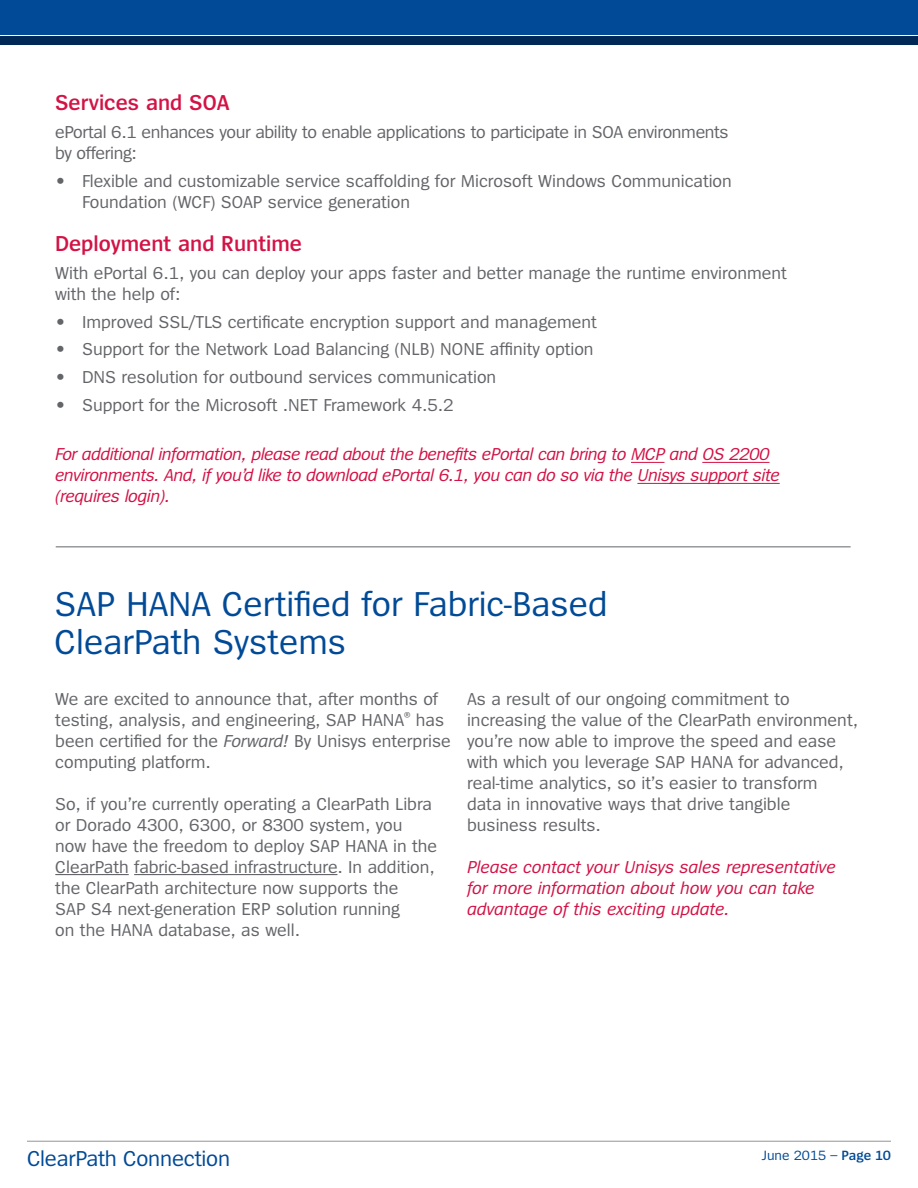
<style>
.page{position:relative;width:918px;height:1188px;background:#fff}
.page>*{position:absolute;margin:0;border:0;box-sizing:border-box;transform-origin:0 0}
.t1{font:36px/37.5px "Spiegel";color:#004a97}
.t2{font:600 22.5px "Spiegel";color:#d31245}
.t3{font:22.5px "Spiegel";letter-spacing:-.01em;color:#004a97}
.t4{font:18px/21px "Spiegel";color:#646569}
.t5{font:italic 18px/21px "Spiegel";letter-spacing:-.02em;color:#d31245}
.t6{font:italic 18px/21px "Spiegel";color:#d31245}
.t7{font:18px/21px "Spiegel";letter-spacing:-.02em;color:#646569}
.t8{font:13.95px "Spiegel";color:#004a97}
.s1{font-style:italic}
.s2{font-weight:600}
</style>
<div class="page">
<hr style="left:631px;top:462px;width:34px;height:1px;background:#d31245">
<hr style="left:702px;top:462px;width:68px;height:1px;background:#d31245">
<hr style="left:637px;top:483px;width:143px;height:1px;background:#d31245">
<hr style="left:27px;top:1141px;width:864px;height:1px;background:#939598">
<div style="left:0;top:0;width:918px;height:35px;background:#004a97"></div>
<div style="left:0;top:36px;width:918px;height:9px;background:#002856"></div>
<hr style="left:56px;top:546px;width:795px;height:1px;background:#646569">
<hr style="left:55px;top:874px;width:74px;height:1px;background:#646569">
<hr style="left:134px;top:874px;width:203px;height:1px;background:#646569">
<p class="t2" style="left:55px;top:91px;width:176px">Services and SOA</p>
<p class="t7" style="left:55px;top:122px;width:675px">ePortal 6.1 enhances your ability to enable applications to participate in SOA environments by offering:</p>
<p class="t4" style="left:82px;top:171px;width:651px;text-indent:-27px">• Flexible and customizable service scaffolding for Microsoft Windows Communication<br>Foundation (WCF) SOAP service generation</p>
<p class="t2" style="left:55px;top:232px;width:249px">Deployment and Runtime</p>
<p class="t4" style="left:55px;top:263px;width:733px">With ePortal 6.1, you can deploy your apps faster and better manage the runtime environment with the help of:</p>
<p class="t4" style="left:55px;top:312px;width:543px">• Improved SSL/TLS certificate encryption support and management</p>
<p class="t4" style="left:55px;top:340px;width:540px">• Support for the Network Load Balancing (NLB) NONE affinity option</p>
<p class="t4" style="left:55px;top:367px;width:443px">• DNS resolution for outbound services communication</p>
<p class="t4" style="left:55px;top:395px;width:400px">• Support for the Microsoft .NET Framework 4.5.2</p>
<p class="t5" style="left:55px;top:444px;width:726px">For additional information, please read about the benefits ePortal can bring to MCP and OS 2200 environments. And, if you’d like to download ePortal 6.1, you can do so via the Unisys support site (requires login).</p>
<h1 class="t1" style="left:55px;top:587px;width:554px">SAP HANA Certified for Fabric-Based<br>ClearPath Systems</h1>
<p class="t4" style="left:55px;top:689px;width:397px">We are excited to announce that, after months of testing, analysis, and engineering, SAP HANA<sup>®</sup> has been certified for the <span class="s1">Forward!</span> By Unisys enterprise computing platform.</p>
<p class="t4" style="left:55px;top:794px;width:383px">So, if you’re currently operating a ClearPath Libra or Dorado 4300, 6300, or 8300 system, you now have the freedom to deploy SAP HANA in the ClearPath fabric-based infrastructure. In addition, the ClearPath architecture now supports the<br>SAP S4 next-generation ERP solution running<br>on the HANA database, as well.</p>
<p class="t4" style="left:467px;top:689px;width:393px">As a result of our ongoing commitment to increasing the value of the ClearPath environment, you’re now able to improve the speed and ease with which you leverage SAP HANA for advanced, real-time analytics, so it’s easier to transform<br>data in innovative ways that drive tangible business results.</p>
<p class="t6" style="left:467px;top:857px;width:370px">Please contact your Unisys sales representative for more information about how you can take advantage of this exciting update.</p>
<p class="t3" style="left:27px;top:1148px;width:205px">ClearPath Connection</p>
<p class="t8" style="left:762px;top:1148px;width:131px">June 2015 – <span class="s2">Page 10</span></p>
</div>
